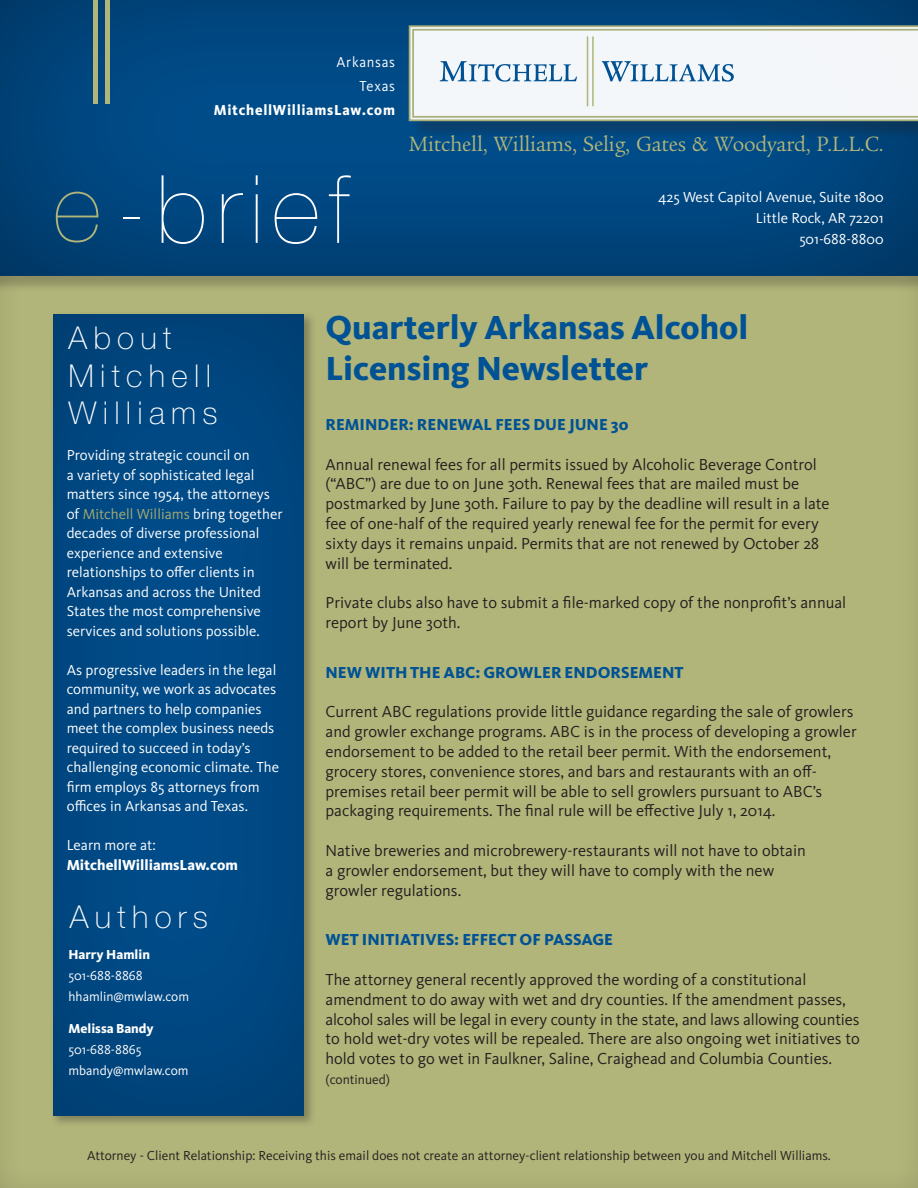
<style>
.page{position:relative;width:918px;height:1188px;background:#b1b579}
.page>*{position:absolute;margin:0;border:0;box-sizing:border-box;transform-origin:0 0}
.t1{font:200 94.5px "Helvetica Neue LT Com";letter-spacing:.1em;color:#fff}
.t2{font:800 34.5px "Kievit OT";color:#005294}
.t3{font:100 31.5px "Helvetica Neue LT Std";letter-spacing:.2em;color:#fff}
.t4{font:22.5px "Legacy Serif Std";letter-spacing:-.01em;color:#b1b579;scale:.96 1}
.t5{font:16.5px/19.8px "Kievit Pro";color:#231f20}
.t6{font:800 16.5px "Kievit OT";color:#005294}
.t7{font:15px/19.5px "Kievit Pro";color:#fff}
.t8{font:800 15px "Kievit OT";color:#fff}
.t9{font:800 15px "Kievit OT";letter-spacing:.05em;color:#fff;scale:.96 1}
.t10{font:15px "Kievit Pro";letter-spacing:.05em;color:#fff;scale:.96 1}
.t11{font:15px "Kievit Pro";color:#fff;scale:.96 1}
.t12{font:13.5px "Kievit Pro";color:#231f20}
.t13{font:13.5px "Kievit Pro";color:#fff}
.t14{font:800 13.5px "Kievit OT";color:#fff}
.s1{color:#b1b579}
.s2{color:#a5aa72}
</style>
<div class="page">
<div style="left:0;top:0;width:918px;height:293px;background:#231f20;opacity:.25"></div>
<div style="left:0;top:0;width:918px;height:276px;background:#231f20;opacity:.55"></div>
<div style="left:105px;top:0;width:5px;height:104px;background:#b1b579"></div>
<div style="left:93px;top:0;width:5px;height:104px;background:#b1b579"></div>
<div style="left:50px;top:311px;width:266px;height:817px;background:#231f20;opacity:.35"></div>
<div style="left:51px;top:314px;width:254px;height:802px;background:#004883"></div>
<div style="left:411px;top:28px;width:507px;height:112px;background:#231f20;opacity:.3"></div>
<svg style="left:408px;top:24px;width:510px;height:98px"></svg>
<svg style="left:412px;top:29px;width:506px;height:89px;background:#f0f3f2"></svg>
<svg style="left:440px;top:61px;width:137px;height:21px;background:#b1cadd"></svg>
<svg style="left:602px;top:61px;width:132px;height:21px;background:#b0c9dc"></svg>
<hr style="left:587px;top:36px;width:1px;height:70px;background:#b1b579">
<hr style="left:592px;top:36px;width:2px;height:70px;background:#b1b579">
<p class="t10" style="left:337px;top:53px;width:62px">Arkansas</p>
<p class="t11" style="left:359px;top:77px;width:39px">Texas</p>
<p class="t9" style="left:214px;top:101px;width:190px">MitchellWilliamsLaw.com</p>
<p class="t1" style="left:53px;top:154px;width:296px"><span class="s1">e</span>-brief</p>
<p class="t4" style="left:409px;top:131px;width:496px">Mitchell, Williams, Selig, Gates &amp; Woodyard, P.L.L.C.</p>
<p class="t7" style="left:658px;top:188px;width:227px">425 West Capitol Avenue, Suite 1800</p>
<p class="t7" style="left:756px;top:209px;width:129px">Little Rock, AR 72201</p>
<p class="t7" style="left:799px;top:230px;width:86px">501-688-8800</p>
<p class="t3" style="left:68px;top:320px;width:104px">About</p>
<p class="t3" style="left:68px;top:357px;width:144px">Mitchell</p>
<p class="t3" style="left:68px;top:395px;width:151px">Williams</p>
<p class="t7" style="left:67px;top:446px;width:217px">Providing strategic council on<br>a variety of sophisticated legal matters since 1954, the attorneys of <span class="s2">Mitchell Williams</span> bring together decades of diverse professional experience and extensive relationships to offer clients in<br>Arkansas and across the United<br>States the most comprehensive services and solutions possible.</p>
<p class="t7" style="left:67px;top:660px;width:214px">As progressive leaders in the legal community, we work as advocates and partners to help companies meet the complex business needs required to succeed in today’s challenging economic climate. The firm employs 85 attorneys from offices in Arkansas and Texas.</p>
<p class="t7" style="left:67px;top:836px;width:91px">Learn more at:</p>
<p class="t8" style="left:67px;top:856px;width:173px">MitchellWilliamsLaw.com</p>
<p class="t3" style="left:70px;top:898px;width:140px">Authors</p>
<p class="t14" style="left:68px;top:946px;width:83px">Harry Hamlin</p>
<p class="t13" style="left:68px;top:967px;width:76px">501-688-8868</p>
<p class="t13" style="left:68px;top:988px;width:122px">hhamlin@mwlaw.com</p>
<p class="t14" style="left:68px;top:1020px;width:87px">Melissa Bandy</p>
<p class="t13" style="left:68px;top:1041px;width:75px">501-688-8865</p>
<p class="t13" style="left:68px;top:1062px;width:122px">mbandy@mwlaw.com</p>
<p class="t2" style="left:326px;top:306px;width:424px">Quarterly Arkansas Alcohol</p>
<p class="t2" style="left:326px;top:348px;width:324px">Licensing Newsletter</p>
<p class="t6" style="left:326px;top:415px;width:304px">REMINDER: RENEWAL FEES DUE JUNE 30</p>
<p class="t5" style="left:326px;top:454px;width:506px">Annual renewal fees for all permits issued by Alcoholic Beverage Control (“ABC”) are due to on June 30th. Renewal fees that are mailed must be postmarked by June 30th. Failure to pay by the deadline will result in a late fee of one-half of the required yearly renewal fee for the permit for every sixty days it remains unpaid. Permits that are not renewed by October 28 will be terminated.</p>
<p class="t5" style="left:326px;top:593px;width:522px">Private clubs also have to submit a file-marked copy of the nonprofit’s annual report by June 30th.</p>
<p class="t6" style="left:326px;top:662px;width:360px">NEW WITH THE ABC: GROWLER ENDORSEMENT</p>
<p class="t5" style="left:326px;top:702px;width:533px">Current ABC regulations provide little guidance regarding the sale of growlers and growler exchange programs. ABC is in the process of developing a growler endorsement to be added to the retail beer permit. With the endorsement, grocery stores, convenience stores, and bars and restaurants with an off&shy;premises retail beer permit will be able to sell growlers pursuant to ABC’s packaging requirements. The final rule will be effective July 1, 2014.</p>
<p class="t5" style="left:326px;top:840px;width:482px">Native breweries and microbrewery-restaurants will not have to obtain a growler endorsement, but they will have to comply with the new growler regulations.</p>
<p class="t6" style="left:326px;top:930px;width:289px">WET INITIATIVES: EFFECT OF PASSAGE</p>
<p class="t5" style="left:326px;top:969px;width:536px">The attorney general recently approved the wording of a constitutional amendment to do away with wet and dry counties. If the amendment passes, alcohol sales will be legal in every county in the state, and laws allowing counties to hold wet-dry votes will be repealed. There are also ongoing wet initiatives to hold votes to go wet in Faulkner, Saline, Craighead and Columbia Counties.</p>
<p class="t12" style="left:326px;top:1071px;width:66px">(continued)</p>
<p class="t12" style="left:87px;top:1147px;width:745px">Attorney - Client Relationship: Receiving this email does not create an attorney-client relationship between you and Mitchell Williams.</p>
</div>
